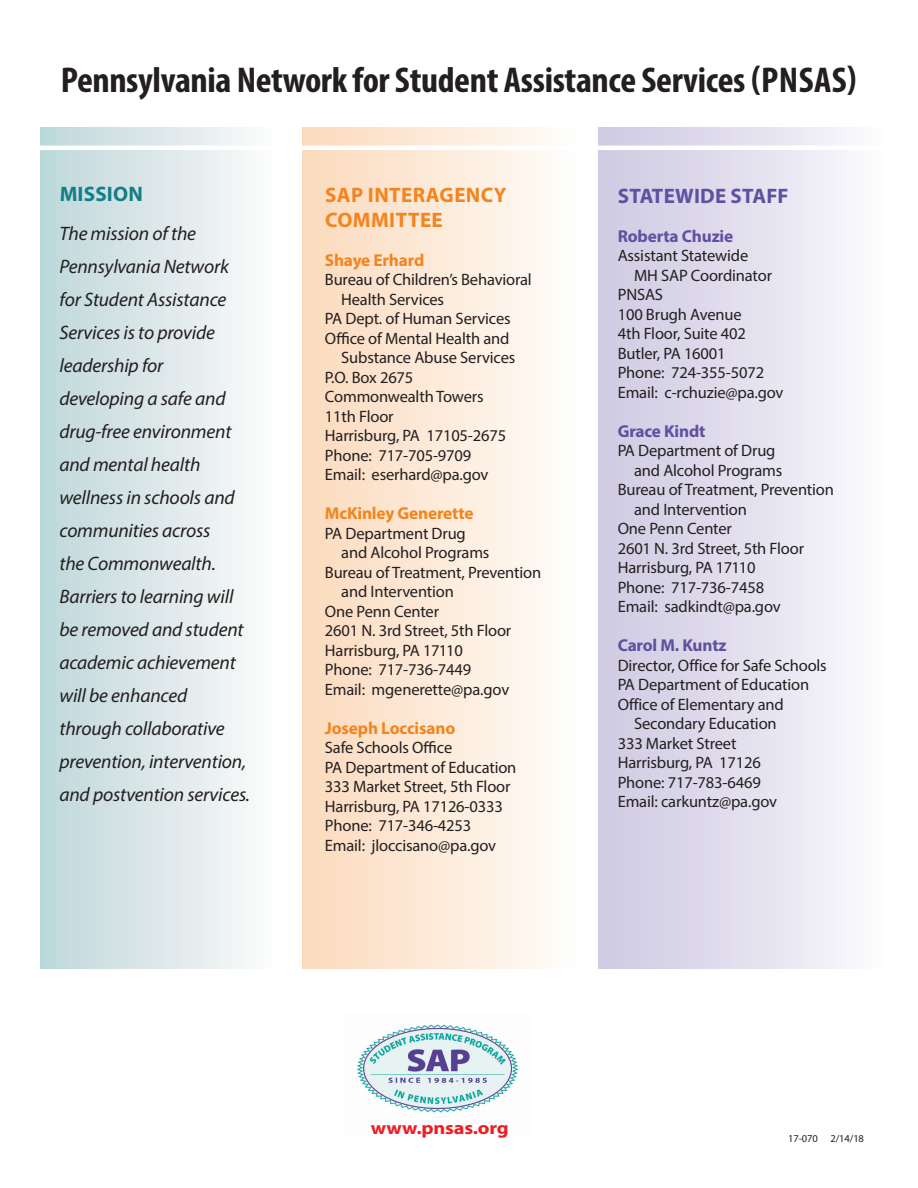
<style>
.page{position:relative;width:918px;height:1188px;background:#fff}
.page>*{position:absolute;margin:0;border:0;box-sizing:border-box;transform-origin:0 0}
.t1{font:700 condensed 36px "Myriad Pro";letter-spacing:-.01em;color:#231f20;scale:1.05 1}
.t2{font:700 21px/25.2px "Myriad Pro";letter-spacing:.02em;color:#f38520}
.t3{font:700 21px "Myriad Pro";letter-spacing:.01em;color:#6050a1}
.t4{font:700 21px "Myriad Pro";letter-spacing:.01em;color:#127f86}
.t5{font:italic 19.5px/33px "Myriad Pro";letter-spacing:-.01em;color:#231f20}
.t6{font:700 18px "Myriad Pro";letter-spacing:-.01em;color:#ee1d23;scale:1.13 1}
.t7{font:700 17.25px "Myriad Pro";letter-spacing:-.01em;color:#f38520}
.t8{font:700 17.25px "Myriad Pro";letter-spacing:-.01em;color:#6050a1}
.t9{font:16.5px/19.5px "Myriad Pro";letter-spacing:-.01em;color:#231f20}
.t10{font:10.5px "Myriad Pro";letter-spacing:-.01em;color:#231f20}
</style>
<div class="page">
<img style="left:356px;top:1024px;width:163px;height:89px">
<div style="left:598px;top:128px;width:288px;height:840px;background:linear-gradient(to right,#cdc8e1,#fbfafd)"></div>
<div style="left:40px;top:128px;width:236px;height:840px;background:linear-gradient(to right,#bdd6d9,#fdfbfb)"></div>
<div style="left:303px;top:128px;width:274px;height:840px;background:linear-gradient(to right,#fbdabb,#fffdfb)"></div>
<hr style="left:24px;top:146px;width:894px;height:4px;background:#fff">
<p class="t1" style="left:61px;top:57px;width:759px">Pennsylvania Network for Student Assistance Services (PNSAS)</p>
<p class="t4" style="left:60px;top:180px;width:85px">MISSION</p>
<p class="t5" style="left:59px;top:217px;width:186px">The mission of the<br>Pennsylvania Network for Student Assistance<br>Services is to provide leadership for developing a safe and drug-free environment and mental health wellness in schools and communities across<br>the Commonwealth.<br>Barriers to learning will be removed and student academic achievement will be enhanced through collaborative</p>
<p class="t5" style="left:59px;top:745px;width:192px">prevention, intervention, and postvention services.</p>
<p class="t2" style="left:325px;top:181px;width:183px">SAP INTERAGENCY<br>COMMITTEE</p>
<p class="t7" style="left:325px;top:249px;width:101px">Shaye Erhard</p>
<p class="t9" style="left:325px;top:270px;width:208px">Bureau of Children’s Behavioral</p>
<p class="t9" style="left:341px;top:289px;width:104px">Health Services</p>
<p class="t9" style="left:325px;top:309px;width:187px">PA Dept. of Human Services</p>
<p class="t9" style="left:325px;top:328px;width:186px">Office of Mental Health and</p>
<p class="t9" style="left:341px;top:348px;width:176px">Substance Abuse Services</p>
<p class="t9" style="left:325px;top:367px;width:90px">P.O. Box 2675</p>
<p class="t9" style="left:325px;top:387px;width:160px">Commonwealth Towers</p>
<p class="t9" style="left:325px;top:406px;width:70px">11th Floor</p>
<p class="t9" style="left:325px;top:426px;width:183px">Harrisburg, PA 17105-2675</p>
<p class="t9" style="left:325px;top:445px;width:148px">Phone: 717-705-9709</p>
<p class="t9" style="left:325px;top:465px;width:165px">Email: eserhard@pa.gov</p>
<p class="t7" style="left:325px;top:502px;width:150px">McKinley Generette</p>
<p class="t9" style="left:325px;top:523px;width:142px">PA Department Drug</p>
<p class="t9" style="left:341px;top:543px;width:150px">and Alcohol Programs</p>
<p class="t9" style="left:325px;top:562px;width:218px">Bureau of Treatment, Prevention</p>
<p class="t9" style="left:341px;top:582px;width:114px">and Intervention</p>
<p class="t9" style="left:325px;top:601px;width:188px">One Penn Center<br>2601 N. 3rd Street, 5th Floor</p>
<p class="t9" style="left:325px;top:640px;width:139px">Harrisburg, PA 17110</p>
<p class="t9" style="left:325px;top:660px;width:148px">Phone: 717-736-7449</p>
<p class="t9" style="left:325px;top:679px;width:186px">Email: mgenerette@pa.gov</p>
<p class="t7" style="left:325px;top:717px;width:132px">Joseph Loccisano</p>
<p class="t9" style="left:325px;top:738px;width:129px">Safe Schools Office</p>
<p class="t9" style="left:325px;top:757px;width:193px">PA Department of Education</p>
<p class="t9" style="left:325px;top:777px;width:187px">333 Market Street, 5th Floor</p>
<p class="t9" style="left:325px;top:796px;width:179px">Harrisburg, PA 17126-0333</p>
<p class="t9" style="left:325px;top:816px;width:148px">Phone: 717-346-4253</p>
<p class="t9" style="left:325px;top:835px;width:173px">Email: jloccisano@pa.gov</p>
<p class="t3" style="left:618px;top:182px;width:172px">STATEWIDE STAFF</p>
<p class="t8" style="left:618px;top:225px;width:117px">Roberta Chuzie</p>
<p class="t9" style="left:618px;top:246px;width:132px">Assistant Statewide</p>
<p class="t9" style="left:634px;top:265px;width:139px">MH SAP Coordinator</p>
<p class="t9" style="left:618px;top:285px;width:47px">PNSAS</p>
<p class="t9" style="left:618px;top:304px;width:126px">100 Brugh Avenue</p>
<p class="t9" style="left:618px;top:324px;width:130px">4th Floor, Suite 402</p>
<p class="t9" style="left:618px;top:343px;width:109px">Butler, PA 16001</p>
<p class="t9" style="left:618px;top:363px;width:148px">Phone: 724-355-5072</p>
<p class="t9" style="left:618px;top:382px;width:167px">Email: c-rchuzie@pa.gov</p>
<p class="t8" style="left:618px;top:420px;width:89px">Grace Kindt</p>
<p class="t9" style="left:618px;top:441px;width:159px">PA Department of Drug</p>
<p class="t9" style="left:634px;top:460px;width:150px">and Alcohol Programs</p>
<p class="t9" style="left:618px;top:480px;width:218px">Bureau of Treatment, Prevention</p>
<p class="t9" style="left:634px;top:499px;width:114px">and Intervention</p>
<p class="t9" style="left:618px;top:519px;width:188px">One Penn Center<br>2601 N. 3rd Street, 5th Floor</p>
<p class="t9" style="left:618px;top:558px;width:139px">Harrisburg, PA 17110</p>
<p class="t9" style="left:618px;top:577px;width:148px">Phone: 717-736-7458</p>
<p class="t9" style="left:618px;top:597px;width:164px">Email: sadkindt@pa.gov</p>
<p class="t8" style="left:618px;top:634px;width:110px">Carol M. Kuntz</p>
<p class="t9" style="left:618px;top:655px;width:211px">Director, Office for Safe Schools</p>
<p class="t9" style="left:618px;top:675px;width:193px">PA Department of Education</p>
<p class="t9" style="left:618px;top:694px;width:168px">Office of Elementary and</p>
<p class="t9" style="left:634px;top:714px;width:144px">Secondary Education</p>
<p class="t9" style="left:618px;top:733px;width:120px">333 Market Street</p>
<p class="t9" style="left:618px;top:753px;width:145px">Harrisburg, PA 17126</p>
<p class="t9" style="left:618px;top:772px;width:145px">Phone: 717-783-6469</p>
<p class="t9" style="left:618px;top:792px;width:161px">Email: carkuntz@pa.gov</p>
<p class="t6" style="left:371px;top:1116px;width:123px">www.pnsas.org</p>
<p class="t10" style="left:788px;top:1132px;width:77px">17-070 2/14/18</p>
</div>
